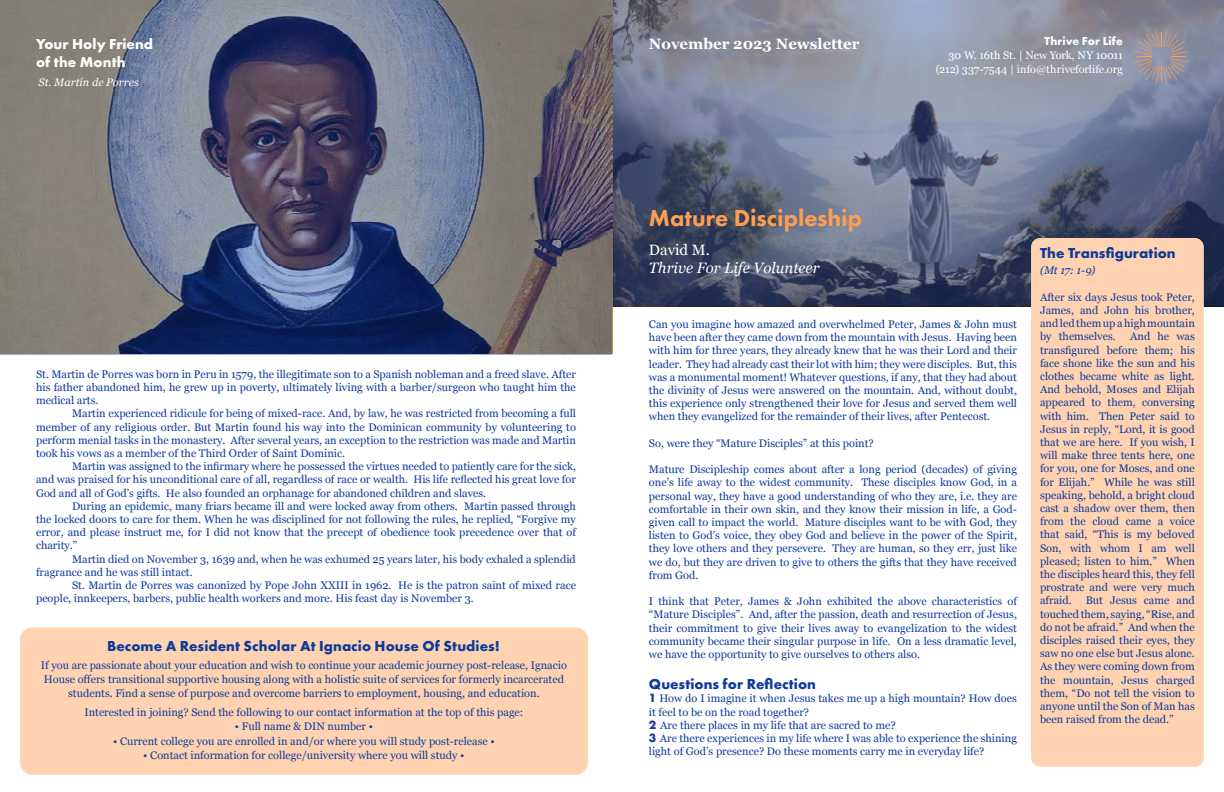
<style>
.page{position:relative;width:1224px;height:792px;background:#fff}
.page>*{position:absolute;margin:0;border:0;box-sizing:border-box;transform-origin:0 0}
.t1{font:800 24px "Futura PT";color:#ff9e52}
.t2{font:700 15px "Futura PT";letter-spacing:.005em;color:#0e3a9a}
.t3{font:700 15px/18px "Futura PT";letter-spacing:.005em;color:#fff}
.t4{font:700 15px "Georgia";color:#fff}
.t5{font:italic 15px "Georgia";color:#fff}
.t6{font:15px "Georgia";color:#fff}
.t7{font:700 12px "Futura PT";letter-spacing:.005em;color:#fff}
.t8{font:11px/13.2px "Georgia";color:#0e3a9a;text-align:justify}
.t9{font:11px/14px "Georgia";letter-spacing:-.005em;color:#fff;text-align:right}
.t10{font:italic 11px "Georgia";color:#fff}
.t11{font:italic 11px "Georgia";color:#0e3a9a}
.s1{font-family:"Futura";font-weight:700}
</style>
<div class="page">
<svg style="left:0;top:0;width:612px;height:354px;background:#666979"></svg>
<svg style="left:612px;top:0;width:612px;height:306px;background:#6b748b"></svg>
<div style="left:1031px;top:238px;width:173px;height:529px;background:#ffd3b1;border-radius:9px"></div>
<svg style="left:1134px;top:29px;width:55px;height:55px;background:#97929c"></svg>
<div style="left:20px;top:628px;width:568px;height:147px;background:#ffd3b1;border-radius:12px"></div>
<h2 class="t3" style="left:36px;top:35px;width:119px">Your Holy Friend of the Month</h2>
<p class="t10" style="left:39px;top:74px;width:102px">St. Martín de Porres</p>
<p class="t8" style="left:36px;top:367px;width:541px">St. Martin de Porres was born in Peru in 1579, the illegitimate son to a Spanish nobleman and a freed slave. After his father abandoned him, he grew up in poverty, ultimately living with a barber/surgeon who taught him the medical arts.</p>
<p class="t8" style="left:36px;top:407px;width:541px;text-indent:36px">Martin experienced ridicule for being of mixed-race. And, by law, he was restricted from becoming a full member of any religious order. But Martin found his way into the Dominican community by volunteering to perform menial tasks in the monastery. After several years, an exception to the restriction was made and Martin took his vows as a member of the Third Order of Saint Dominic.</p>
<p class="t8" style="left:36px;top:459px;width:541px;text-indent:36px">Martin was assigned to the infirmary where he possessed the virtues needed to patiently care for the sick, and was praised for his unconditional care of all, regardless of race or wealth. His life reflected his great love for God and all of God’s gifts. He also founded an orphanage for abandoned children and slaves.</p>
<p class="t8" style="left:36px;top:499px;width:541px;text-indent:36px">During an epidemic, many friars became ill and were locked away from others. Martin passed through the locked doors to care for them. When he was disciplined for not following the rules, he replied, “Forgive my error, and please instruct me, for I did not know that the precept of obedience took precedence over that of charity.”</p>
<p class="t8" style="left:36px;top:552px;width:541px;text-indent:36px">Martin died on November 3, 1639 and, when he was exhumed 25 years later, his body exhaled a splendid fragrance and he was still intact.</p>
<p class="t8" style="left:36px;top:578px;width:541px;text-indent:36px">St. Martin de Porres was canonized by Pope John XXIII in 1962. He is the patron saint of mixed race people, innkeepers, barbers, public health workers and more. His feast day is November 3.</p>
<h2 class="t2" style="left:107px;top:636px;width:394px">Become A Resident Scholar At Ignacio House Of Studies!</h2>
<p class="t8" style="left:41px;top:658px;width:528px;line-height:14px;text-align:center">If you are passionate about your education and wish to continue your academic journey post-release, Ignacio<br>House offers transitional supportive housing along with a holistic suite of services for formerly incarcerated students. Find a sense of purpose and overcome barriers to employment, housing, and education.</p>
<p class="t8" style="left:84px;top:705px;width:440px">Interested in joining? Send the following to our contact information at the top of this page:</p>
<p class="t8" style="left:235px;top:719px;width:140px">• Full name &amp; DIN number •</p>
<p class="t8" style="left:113px;top:734px;width:383px">• Current college you are enrolled in and/or where you will study post-release •</p>
<p class="t8" style="left:143px;top:748px;width:323px">• Contact information for college/university where you will study •</p>
<h2 class="t4" style="left:649px;top:33px;width:212px">November 2023 Newsletter</h2>
<p class="t7" style="left:1045px;top:33px;width:80px">Thrive For Life</p>
<p class="t9" style="left:936px;top:48px;width:189px">30 W. 16th St. | New York, NY 10011 (212) 337-7544 | info@thriveforlife.org</p>
<h1 class="t1" style="left:649px;top:203px;width:215px">Mature Discipleship</h1>
<h2 class="t6" style="left:649px;top:239px;width:62px">David M.</h2>
<h2 class="t5" style="left:649px;top:257px;width:172px">Thrive For Life Volunteer</h2>
<p class="t8" style="left:649px;top:317px;width:370px">Can you imagine how amazed and overwhelmed Peter, James &amp; John must have been after they came down from the mountain with Jesus. Having been with him for three years, they already knew that he was their Lord and their leader. They had already cast their lot with him; they were disciples. But, this was a monumental moment! Whatever questions, if any, that they had about the divinity of Jesus were answered on the mountain. And, without doubt, this experience only strengthened their love for Jesus and served them well when they evangelized for the remainder of their lives, after Pentecost.</p>
<p class="t8" style="left:649px;top:436px;width:226px">So, were they “Mature Disciples” at this point?</p>
<p class="t8" style="left:649px;top:462px;width:370px">Mature Discipleship comes about after a long period (decades) of giving one’s life away to the widest community. These disciples know God, in a personal way, they have a good understanding of who they are, i.e. they are comfortable in their own skin, and they know their mission in life, a God&shy;given call to impact the world. Mature disciples want to be with God, they listen to God’s voice, they obey God and believe in the power of the Spirit, they love others and they persevere. They are human, so they err, just like we do, but they are driven to give to others the gifts that they have received from God.</p>
<p class="t8" style="left:649px;top:594px;width:370px">I think that Peter, James &amp; John exhibited the above characteristics of “Mature Disciples”. And, after the passion, death and resurrection of Jesus, their commitment to give their lives away to evangelization to the widest community became their singular purpose in life. On a less dramatic level, we have the opportunity to give ourselves to others also.</p>
<h2 class="t2" style="left:649px;top:675px;width:169px">Questions for Reflection</h2>
<p class="t8" style="left:649px;top:692px;width:370px;text-align:left"><span class="s1">1</span> How do I imagine it when Jesus takes me up a high mountain? How does it feel to be on the road together?<br><span class="s1">2</span> Are there places in my life that are sacred to me?<br><span class="s1">3</span> Are there experiences in my life where I was able to experience the shining light of God’s presence? Do these moments carry me in everyday life?</p>
<h2 class="t2" style="left:1040px;top:244px;width:137px">The Transfiguration</h2>
<p class="t11" style="left:1040px;top:263px;width:57px">(Mt 17: 1-9)</p>
<p class="t8" style="left:1040px;top:290px;width:156px">After six days Jesus took Peter, James, and John his brother, and led them up a high mountain by themselves.</p>
<p class="t8" style="left:1040px;top:330px;width:156px;text-indent:90px">And he was transfigured before them; his face shone like the sun and his clothes became white as light.<br>And behold, Moses and Elijah appeared to them, conversing with him. Then Peter said to Jesus in reply, “Lord, it is good that we are here. If you wish, I will make three tents here, one for you, one for Moses, and one for Elijah.” While he was still speaking, behold, a bright cloud cast a shadow over them, then from the cloud came a voice that said, “This is my beloved Son, with whom I am well pleased; listen to him.” When the disciples heard this, they fell prostrate and were very much afraid.</p>
<p class="t8" style="left:1040px;top:594px;width:156px;text-indent:46px">But Jesus came and touched them, saying, “Rise, and do not be afraid.” And when the disciples raised their eyes, they saw no one else but Jesus alone.<br>As they were coming down from the mountain, Jesus charged them, “Do not tell the vision to anyone until the Son of Man has been raised from the dead.”</p>
</div>
